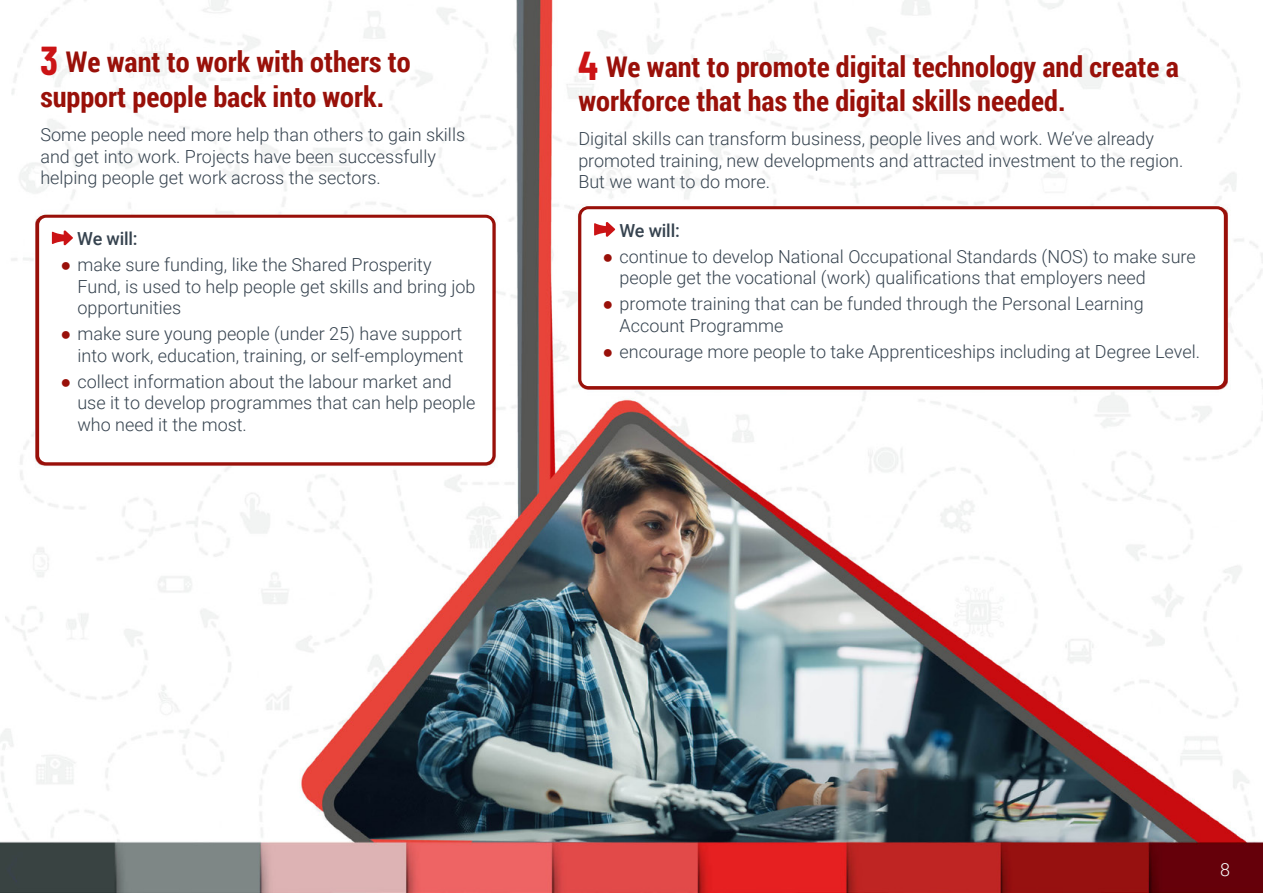
<style>
.page{position:relative;width:1263px;height:893px;background:#fff}
.page>*{position:absolute;margin:0;border:0;box-sizing:border-box;transform-origin:0 0}
.t1{font:700 28.5px/34.2px "Roboto Condensed";color:#991009}
.t2{font:300 18px/21.6px "Roboto";color:#36434f}
.t3{font:500 18px "Roboto";letter-spacing:-.01em;color:#36434f}
.t4{font:300 18px "Roboto";color:#f9fcfc}
.s1{font-family:"Barlow Condensed";font-size:40.5px;color:#cb1315}
.s2{font-family:"Arial";font-weight:700;color:#991009}
</style>
<div class="page">
<img style="left:0;top:0;width:1263px;height:893px">
<div style="left:580px;top:208px;width:645px;height:180px;background:#fff;border-radius:9px"></div>
<svg style="left:594px;top:222px;width:21px;height:15px"></svg>
<div style="left:578px;top:206px;width:649px;height:183px;border:3px solid #991009;border-radius:9px"></div>
<div style="left:38px;top:216px;width:456px;height:248px;background:#fff;border-radius:9px"></div>
<svg style="left:52px;top:230px;width:21px;height:16px"></svg>
<div style="left:36px;top:215px;width:459px;height:250px;border:3px solid #991009;border-radius:9px"></div>
<p class="t1" style="left:40px;top:44px;width:372px"><span class="s1">3</span> We want to work with others to support people back into work.</p>
<p class="t2" style="left:40px;top:123px;width:426px">Some people need more help than others to gain skills and get into work. Projects have been successfully helping people get work across the sectors.</p>
<p class="t3" style="left:77px;top:226px;width:62px">We will:</p>
<p class="t2" style="left:77px;top:253px;width:400px;text-indent:-17px"><span class="s2">●</span> make sure funding, like the Shared Prosperity<br>Fund, is used to help people get skills and bring job opportunities</p>
<p class="t2" style="left:60px;top:322px;width:405px;text-align:right"><span class="s2">●</span> make sure young people (under 25) have support into work, education, training, or self-employment</p>
<p class="t2" style="left:77px;top:370px;width:400px;text-indent:-17px"><span class="s2">●</span> collect information about the labour market and use it to develop programmes that can help people who need it the most.</p>
<p class="t1" style="left:578px;top:48px;width:602px"><span class="s1">4</span> We want to promote digital technology and create a workforce that has the digital skills needed.</p>
<p class="t2" style="left:578px;top:127px;width:606px">Digital skills can transform business, people lives and work. We’ve already promoted training, new developments and attracted investment to the region.<br>But we want to do more.</p>
<p class="t3" style="left:619px;top:218px;width:62px">We will:</p>
<p class="t2" style="left:620px;top:245px;width:578px;text-indent:-17px"><span class="s2">●</span> continue to develop National Occupational Standards (NOS) to make sure people get the vocational (work) qualifications that employers need</p>
<p class="t2" style="left:620px;top:292px;width:526px;text-indent:-17px"><span class="s2">●</span> promote training that can be funded through the Personal Learning<br>Account Programme</p>
<p class="t2" style="left:603px;top:340px;width:599px"><span class="s2">●</span> encourage more people to take Apprenticeships including at Degree Level.</p>
<p class="t4" style="left:1220px;top:857px;width:11px">8</p>
</div>
